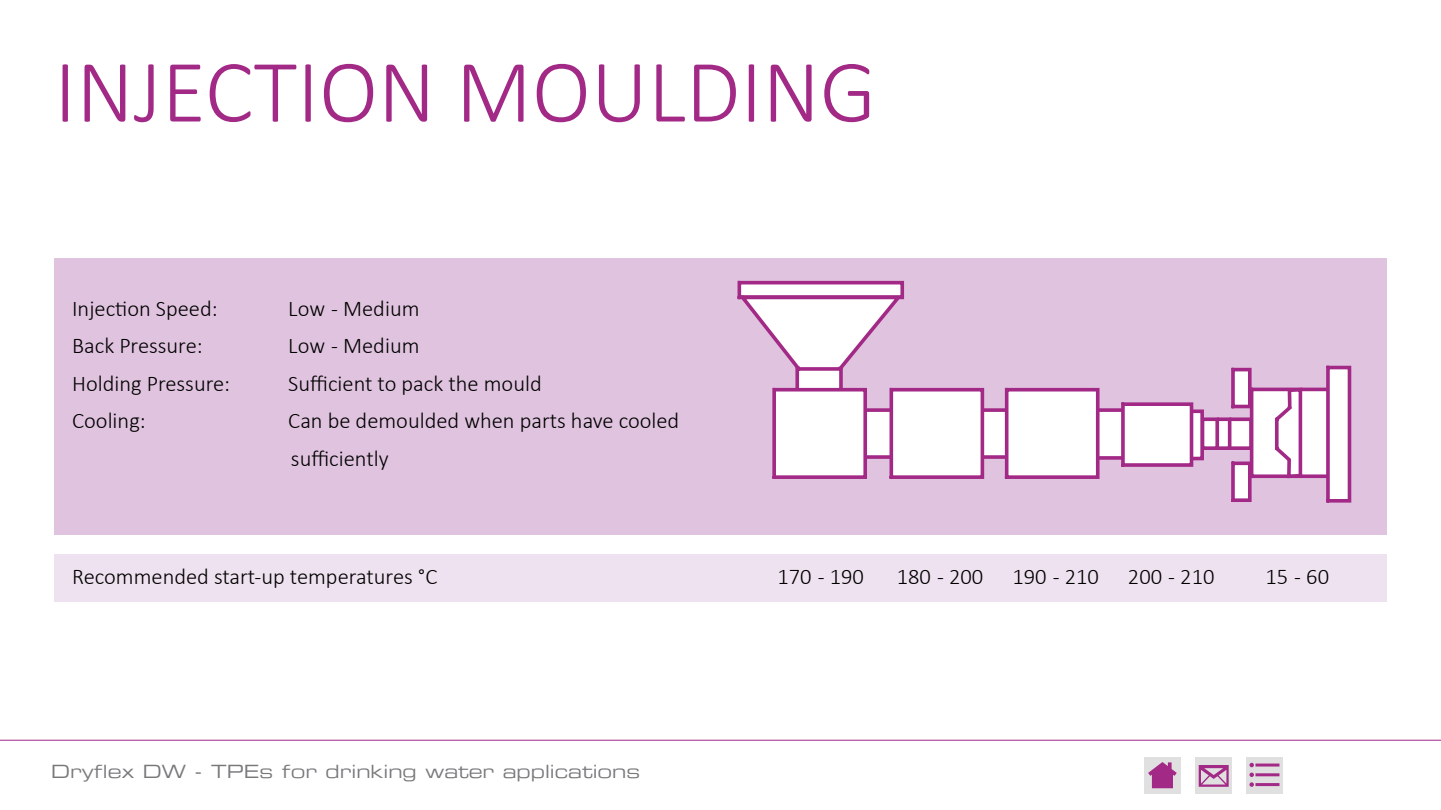
<style>
.page{position:relative;width:1441px;height:810px;background:#fff}
.page>*{position:absolute;margin:0;border:0;box-sizing:border-box;transform-origin:0 0}
.t1{font:300 90px "Calibri";color:#a22986}
.t2{font:300 22.5px/37.5px "Calibri";color:#000}
.t3{font:18px "Eurostile Extended Two";color:#78777a}
</style>
<div class="page">
<hr style="left:0;top:740px;width:1440px;height:1px;background:#a22986">
<div style="left:1246px;top:757px;width:37px;height:37px;background:#e1e0e1"></div>
<hr style="left:1255px;top:783px;width:24px;height:3px;background:#a22986">
<hr style="left:1255px;top:773px;width:24px;height:3px;background:#a22986">
<svg style="left:1249px;top:773px;width:4px;height:14px"></svg>
<hr style="left:1255px;top:764px;width:24px;height:3px;background:#a22986">
<svg style="left:1249px;top:763px;width:4px;height:4px"></svg>
<div style="left:54px;top:554px;width:1332px;height:48px;background:#efe2f0"></div>
<div style="left:54px;top:258px;width:1332px;height:276px;background:#e0c4df"></div>
<svg style="left:737px;top:280px;width:615px;height:223px"></svg>
<div style="left:1144px;top:757px;width:37px;height:37px;background:#e1e0e1"></div>
<svg style="left:1148px;top:762px;width:28px;height:26px"></svg>
<div style="left:1195px;top:757px;width:37px;height:37px;background:#e1e0e1"></div>
<svg style="left:1198px;top:765px;width:30px;height:22px"></svg>
<h1 class="t1" style="left:54px;top:36px;width:823px">INJECTION MOULDING</h1>
<p class="t2" style="left:72px;top:289px;width:147px">Injection Speed:</p>
<p class="t2" style="left:288px;top:289px;width:133px">Low - Medium</p>
<p class="t2" style="left:72px;top:327px;width:132px">Back Pressure:</p>
<p class="t2" style="left:288px;top:327px;width:133px">Low - Medium</p>
<p class="t2" style="left:72px;top:364px;width:159px">Holding Pressure:</p>
<p class="t2" style="left:288px;top:364px;width:255px">Sufficient to pack the mould</p>
<p class="t2" style="left:72px;top:402px;width:75px">Cooling:</p>
<p class="t2" style="left:288px;top:402px;width:392px">Can be demoulded when parts have cooled sufficiently</p>
<p class="t2" style="left:72px;top:557px;width:367px">Recommended start-up temperatures °C</p>
<p class="t2" style="left:777px;top:557px;width:88px">170 - 190</p>
<p class="t2" style="left:896px;top:557px;width:88px">180 - 200</p>
<p class="t2" style="left:1012px;top:557px;width:88px">190 - 210</p>
<p class="t2" style="left:1127px;top:557px;width:88px">200 - 210</p>
<p class="t2" style="left:1265px;top:557px;width:65px">15 - 60</p>
<p class="t3" style="left:51px;top:759px;width:590px">Dryflex DW - TPEs for drinking water applications</p>
</div>
